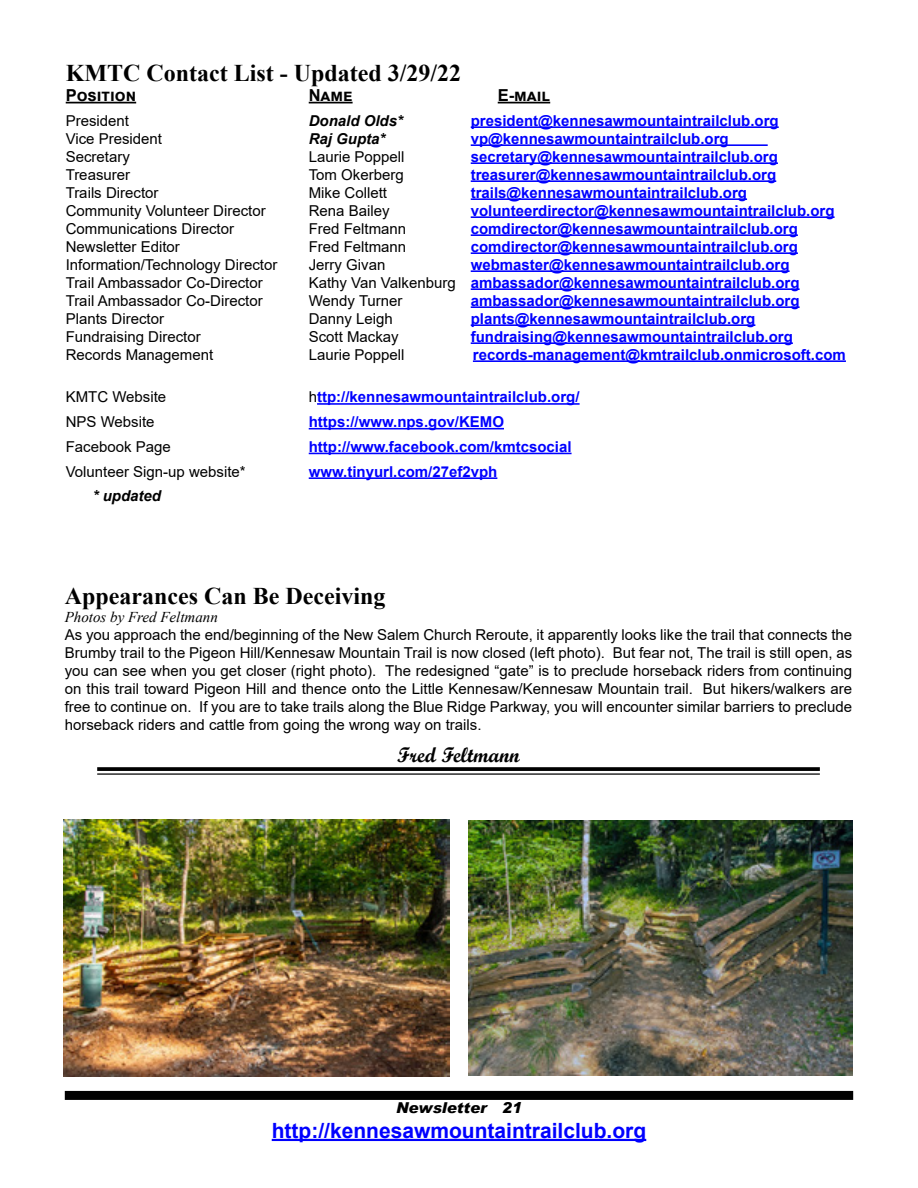
<style>
.page{position:relative;width:918px;height:1188px;background:#fff}
.page>*{position:absolute;margin:0;border:0;box-sizing:border-box;transform-origin:0 0}
.t1{font:700 24px "Times New Roman";color:#000}
.t2{font:700 21px "Arial";color:#00f}
.t3{font:21px "Script MT Bold";color:#000}
.t4{font:700 16.5px "Arial";color:#000}
.t5{font:15px/18px "Arial";color:#000;text-align:justify}
.t6{font:700 15px "Arial";color:#00f}
.t7{font:italic 700 15px "Arial";color:#000}
.t8{font:italic 15px "Times New Roman";color:#000}
.t9{font:italic 900 15px "Arial";color:#000}
.s1{font-weight:400;color:#000}
</style>
<div class="page">
<div style="left:65px;top:1091px;width:788px;height:9px;background:#000"></div>
<hr style="left:272px;top:1139px;width:374px;height:2px;background:#00f">
<hr style="left:66px;top:102px;width:70px;height:1px;background:#000">
<hr style="left:309px;top:102px;width:44px;height:1px;background:#000">
<hr style="left:498px;top:102px;width:52px;height:1px;background:#000">
<hr style="left:471px;top:126px;width:308px;height:2px;background:#00f">
<hr style="left:471px;top:144px;width:297px;height:2px;background:#00f">
<hr style="left:471px;top:162px;width:307px;height:2px;background:#00f">
<hr style="left:471px;top:180px;width:305px;height:2px;background:#00f">
<hr style="left:471px;top:198px;width:276px;height:2px;background:#00f">
<hr style="left:471px;top:216px;width:364px;height:2px;background:#00f">
<hr style="left:471px;top:234px;width:327px;height:2px;background:#00f">
<hr style="left:471px;top:252px;width:327px;height:2px;background:#00f">
<hr style="left:471px;top:270px;width:319px;height:2px;background:#00f">
<hr style="left:471px;top:288px;width:329px;height:2px;background:#00f">
<hr style="left:471px;top:306px;width:329px;height:2px;background:#00f">
<hr style="left:471px;top:324px;width:284px;height:2px;background:#00f">
<hr style="left:471px;top:342px;width:322px;height:2px;background:#00f">
<hr style="left:473px;top:360px;width:373px;height:2px;background:#00f">
<hr style="left:317px;top:403px;width:263px;height:2px;background:#00f">
<hr style="left:309px;top:428px;width:195px;height:1px;background:#00f">
<hr style="left:309px;top:453px;width:263px;height:1px;background:#00f">
<hr style="left:309px;top:477px;width:188px;height:2px;background:#00f">
<img style="left:64px;top:819px;width:386px;height:258px">
<img style="left:469px;top:820px;width:383px;height:256px">
<svg style="left:97px;top:767px;width:723px;height:4px;background:#0f0f0f"></svg>
<hr style="left:97px;top:773px;width:723px;height:2px;background:#000">
<h1 class="t1" style="left:66px;top:56px;width:397px">KMTC Contact List - Updated 3/29/22</h1>
<p class="t4" style="left:66px;top:83px;width:72px">Position</p>
<p class="t4" style="left:309px;top:83px;width:45px">Name</p>
<p class="t4" style="left:498px;top:83px;width:54px">E-mail</p>
<p class="t5" style="left:66px;top:111px;width:65px">President</p>
<p class="t7" style="left:309px;top:110px;width:96px">Donald Olds*</p>
<p class="t6" style="left:471px;top:110px;width:310px">president@kennesawmountaintrailclub.org</p>
<p class="t5" style="left:66px;top:129px;width:98px">Vice President</p>
<p class="t7" style="left:309px;top:128px;width:78px">Raj Gupta*</p>
<p class="t6" style="left:471px;top:128px;width:260px">vp@kennesawmountaintrailclub.org</p>
<p class="t5" style="left:66px;top:147px;width:66px">Secretary</p>
<p class="t5" style="left:309px;top:147px;width:97px">Laurie Poppell</p>
<p class="t6" style="left:471px;top:146px;width:309px">secretary@kennesawmountaintrailclub.org</p>
<p class="t5" style="left:66px;top:165px;width:66px">Treasurer</p>
<p class="t5" style="left:309px;top:165px;width:97px">Tom Okerberg</p>
<p class="t6" style="left:471px;top:164px;width:307px">treasurer@kennesawmountaintrailclub.org</p>
<p class="t5" style="left:66px;top:183px;width:94px">Trails Director</p>
<p class="t5" style="left:309px;top:183px;width:80px">Mike Collett</p>
<p class="t6" style="left:471px;top:182px;width:278px">trails@kennesawmountaintrailclub.org</p>
<p class="t5" style="left:66px;top:201px;width:202px">Community Volunteer Director</p>
<p class="t5" style="left:309px;top:201px;width:82px">Rena Bailey</p>
<p class="t6" style="left:471px;top:200px;width:365px">volunteerdirector@kennesawmountaintrailclub.org</p>
<p class="t5" style="left:66px;top:219px;width:170px">Communications Director</p>
<p class="t5" style="left:309px;top:219px;width:99px">Fred Feltmann</p>
<p class="t6" style="left:471px;top:218px;width:329px">comdirector@kennesawmountaintrailclub.org</p>
<p class="t5" style="left:66px;top:237px;width:116px">Newsletter Editor</p>
<p class="t5" style="left:309px;top:237px;width:99px">Fred Feltmann</p>
<p class="t6" style="left:471px;top:236px;width:329px">comdirector@kennesawmountaintrailclub.org</p>
<p class="t5" style="left:66px;top:255px;width:213px">Information/Technology Director</p>
<p class="t5" style="left:309px;top:255px;width:78px">Jerry Givan</p>
<p class="t6" style="left:471px;top:254px;width:320px">webmaster@kennesawmountaintrailclub.org</p>
<p class="t5" style="left:66px;top:273px;width:198px">Trail Ambassador Co-Director</p>
<p class="t6" style="left:309px;top:272px;width:492px"><span class="s1">Kathy Van Valkenburg</span> ambassador@kennesawmountaintrailclub.org</p>
<p class="t5" style="left:66px;top:291px;width:198px">Trail Ambassador Co-Director</p>
<p class="t5" style="left:309px;top:291px;width:95px">Wendy Turner</p>
<p class="t6" style="left:471px;top:290px;width:330px">ambassador@kennesawmountaintrailclub.org</p>
<p class="t5" style="left:66px;top:309px;width:100px">Plants Director</p>
<p class="t5" style="left:309px;top:309px;width:86px">Danny Leigh</p>
<p class="t6" style="left:471px;top:308px;width:286px">plants@kennesawmountaintrailclub.org</p>
<p class="t5" style="left:66px;top:327px;width:137px">Fundraising Director</p>
<p class="t5" style="left:309px;top:327px;width:92px">Scott Mackay</p>
<p class="t6" style="left:471px;top:326px;width:324px">fundraising@kennesawmountaintrailclub.org</p>
<p class="t5" style="left:66px;top:345px;width:149px">Records Management</p>
<p class="t5" style="left:309px;top:345px;width:97px">Laurie Poppell</p>
<p class="t6" style="left:473px;top:344px;width:375px">records-management@kmtrailclub.onmicrosoft.com</p>
<p class="t5" style="left:66px;top:388px;width:102px">KMTC Website</p>
<p class="t6" style="left:309px;top:387px;width:272px"><span class="s1">h</span>ttp://kennesawmountaintrailclub.org/</p>
<p class="t5" style="left:66px;top:413px;width:90px">NPS Website</p>
<p class="t6" style="left:309px;top:411px;width:197px">https://www.nps.gov/KEMO</p>
<p class="t5" style="left:66px;top:437px;width:107px">Facebook Page</p>
<p class="t6" style="left:309px;top:436px;width:264px">http://www.facebook.com/kmtcsocial</p>
<p class="t5" style="left:66px;top:462px;width:182px">Volunteer Sign-up website*</p>
<p class="t6" style="left:309px;top:461px;width:190px">www.tinyurl.com/27ef2vph</p>
<p class="t7" style="left:93px;top:486px;width:70px">* updated</p>
<h1 class="t1" style="left:65px;top:578px;width:322px">Appearances Can Be Deceiving</h1>
<p class="t8" style="left:65px;top:606px;width:155px">Photos by Fred Feltmann</p>
<p class="t5" style="left:65px;top:625px;width:789px">As you approach the end/beginning of the New Salem Church Reroute, it apparently looks like the trail that connects the Brumby trail to the Pigeon Hill/Kennesaw Mountain Trail is now closed (left photo). But fear not, The trail is still open, as you can see when you get closer (right photo). The redesigned “gate” is to preclude horseback riders from continuing on this trail toward Pigeon Hill and thence onto the Little Kennesaw/Kennesaw Mountain trail. But hikers/walkers are free to continue on. If you are to take trails along the Blue Ridge Parkway, you will encounter similar barriers to preclude horseback riders and cattle from going the wrong way on trails.</p>
<h2 class="t3" style="left:397px;top:742px;width:124px">Fred Feltmann</h2>
<p class="t9" style="left:396px;top:1098px;width:127px">Newsletter 21</p>
<h2 class="t2" style="left:272px;top:1116px;width:376px">http://kennesawmountaintrailclub.org</h2>
</div>
